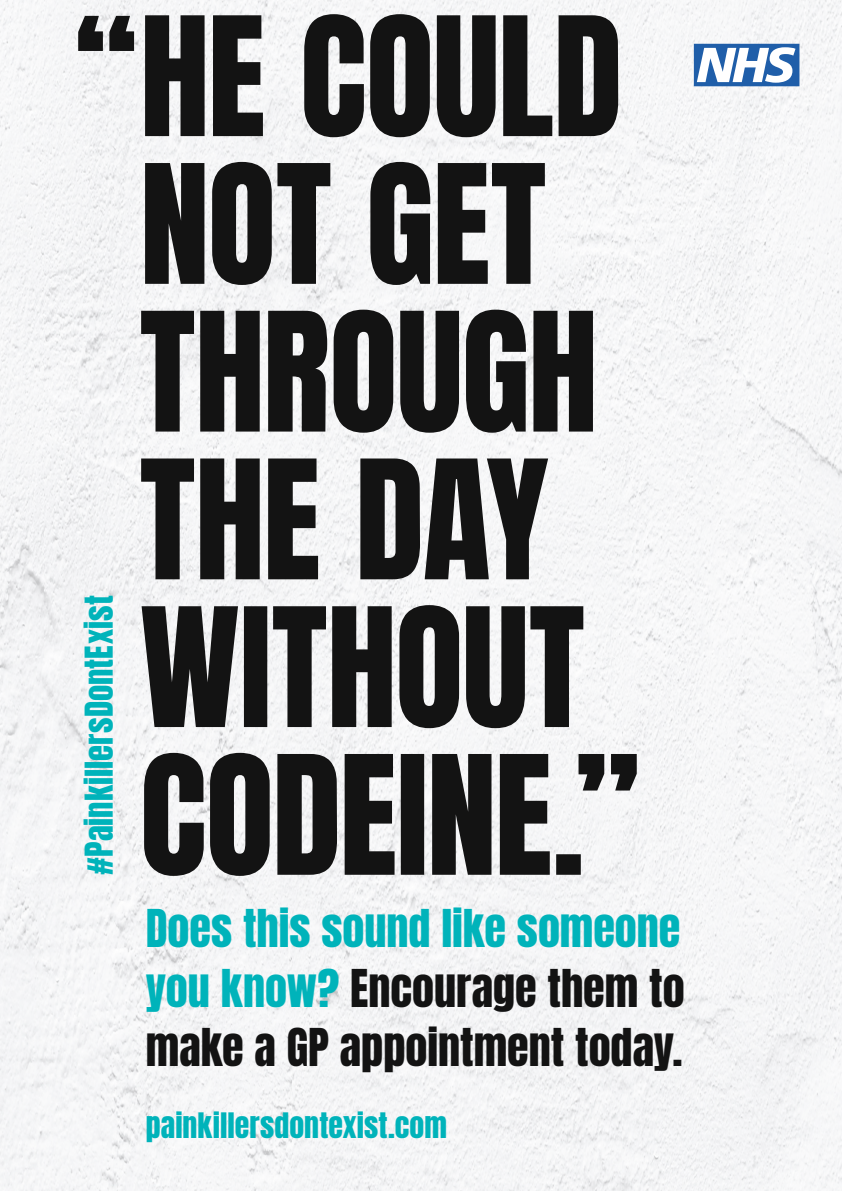
<style>
.page{position:relative;width:842px;height:1191px;background:#fff}
.page>*{position:absolute;margin:0;border:0;box-sizing:border-box;transform-origin:0 0}
.t1{font:44.3px/59.6px "Anton";letter-spacing:-.005em;color:#131313;text-align:justify}
.t2{font:32.7px "Anton";color:#00b3ba}
.t3{font:29.8px "Anton";letter-spacing:.005em;color:#00b3ba}
.s1{color:#00b3ba}
</style>
<div class="page">
<img style="left:0;top:0;width:842px;height:658px">
<img style="left:0;top:658px;width:842px;height:533px">
<svg style="left:78px;top:16px;width:56px;height:35px"></svg>
<svg style="left:694px;top:44px;width:105px;height:42px"></svg>
<svg style="left:144px;top:753px;width:493px;height:123px;fill:#131313"></svg>
<svg style="left:142px;top:605px;width:441px;height:123px;fill:#131313"></svg>
<svg style="left:141px;top:458px;width:407px;height:121px;fill:#131313"></svg>
<svg style="left:141px;top:310px;width:452px;height:123px;fill:#131313"></svg>
<svg style="left:145px;top:162px;width:400px;height:123px;fill:#131313"></svg>
<svg style="left:145px;top:14px;width:473px;height:123px;fill:#131313"></svg>
<p class="t2" style="left:83px;top:875px;width:281px;rotate:-90deg">#PainkillersDontExist</p>
<p class="t1" style="left:146px;top:902px;width:540px"><span class="s1">Does this sound like someone you know?</span> Encourage them to make a GP appointment today.</p>
<p class="t3" style="left:146px;top:1110px;width:303px">painkillersdontexist.com</p>
</div>
